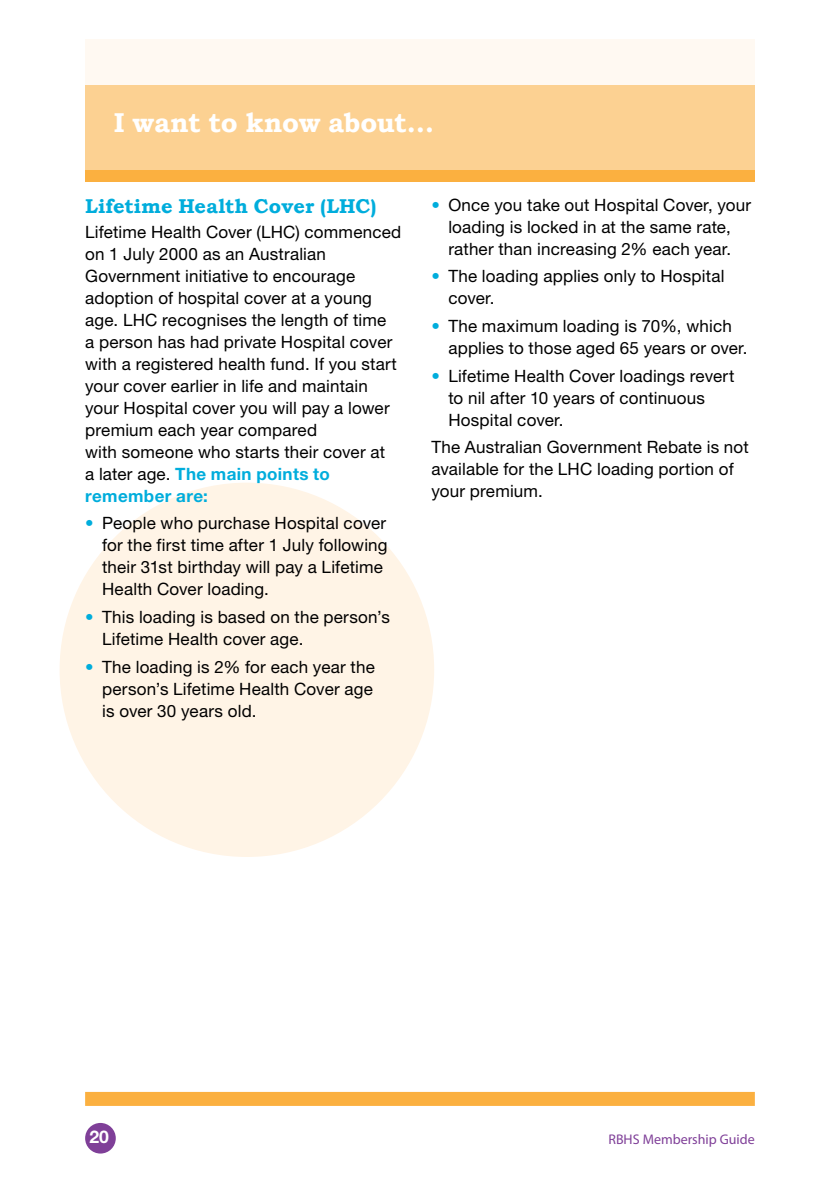
<style>
.page{position:relative;width:840px;height:1191px;background:#fff}
.page>*{position:absolute;margin:0;border:0;box-sizing:border-box;transform-origin:0 0}
.t1{font:700 27.2px "Bookman Old Style";letter-spacing:-.005em;color:#fff}
.t2{font:700 20px "Bookman Old Style";letter-spacing:.005em;color:#00addc}
.t3{font:700 17.6px "Helvetica Neue LT Std";color:#fff}
.t4{font:17px/22px "Helvetica Neue LT Std";letter-spacing:.01em;color:#000}
.t5{font:14px "Myriad Pro";color:#7f3f98}
.s1{font-weight:700;color:#00addc}
</style>
<div class="page">
<div style="left:60px;top:482px;width:374px;height:375px;background:#fff4e6;border-radius:50%"></div>
<div style="left:85px;top:85px;width:669px;height:96px;background:#fbb040"></div>
<div style="left:85px;top:1092px;width:669px;height:14px;background:#fbb040"></div>
<svg style="left:85px;top:40px;width:669px;height:130px;fill:#fcd192"></svg>
<div style="left:85px;top:1123px;width:31px;height:30px;background:#7f3f98;border-radius:50%"></div>
<h1 class="t1" style="left:114px;top:103px;width:321px">I want to know about…</h1>
<p class="t2" style="left:85px;top:191px;width:292px">Lifetime Health Cover (LHC)</p>
<p class="t4" style="left:85px;top:220px;width:317px">Lifetime Health Cover (LHC) commenced on 1 July 2000 as an Australian Government initiative to encourage adoption of hospital cover at a young age. LHC recognises the length of time<br>a person has had private Hospital cover with a registered health fund. If you start your cover earlier in life and maintain your Hospital cover you will pay a lower premium each year compared<br>with someone who starts their cover at<br>a later age. <span class="s1">The main points to remember are:</span></p>
<p class="t4" style="left:102px;top:512px;width:287px;text-indent:-17px"><span class="s1">•</span> People who purchase Hospital cover for the first time after 1 July following their 31st birthday will pay a Lifetime Health Cover loading.</p>
<p class="t4" style="left:102px;top:606px;width:289px;text-indent:-17px"><span class="s1">•</span> This loading is based on the person’s<br>Lifetime Health cover age.</p>
<p class="t4" style="left:102px;top:655px;width:274px;text-align:justify;text-indent:-17px"><span class="s1">•</span> The loading is 2% for each year the person’s Lifetime Health Cover age is over 30 years old.</p>
<p class="t4" style="left:431px;top:193px;width:321px;text-align:center"><span class="s1">•</span> Once you take out Hospital Cover, your loading is locked in at the same rate, rather than increasing 2% each year.</p>
<p class="t4" style="left:448px;top:265px;width:277px;text-indent:-17px"><span class="s1">•</span> The loading applies only to Hospital cover.</p>
<p class="t4" style="left:448px;top:315px;width:301px;text-indent:-17px"><span class="s1">•</span> The maximum loading is 70%, which applies to those aged 65 years or over.</p>
<p class="t4" style="left:448px;top:364px;width:287px;text-indent:-17px"><span class="s1">•</span> Lifetime Health Cover loadings revert to nil after 10 years of continuous<br>Hospital cover.</p>
<p class="t4" style="left:431px;top:436px;width:319px">The Australian Government Rebate is not available for the LHC loading portion of your premium.</p>
<p class="t3" style="left:89px;top:1125px;width:21px">20</p>
<p class="t5" style="left:608px;top:1131px;width:148px">RBHS Membership Guide</p>
</div>
